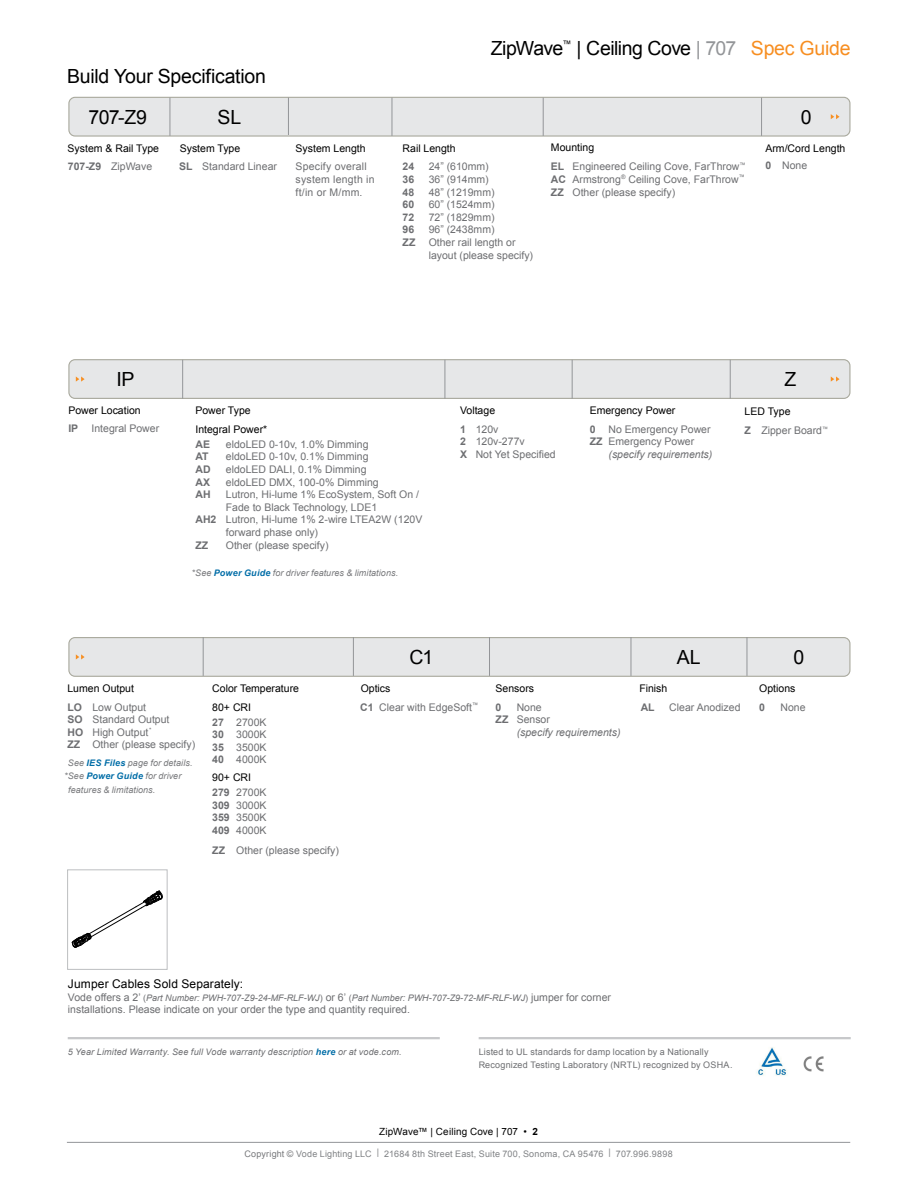
<style>
.page{position:relative;width:918px;height:1188px;background:#fff}
.page>*{position:absolute;margin:0;border:0;box-sizing:border-box;transform-origin:0 0}
.t1{font:19.5px "Arial";letter-spacing:-.015em;color:#000}
.t2{font:12px "Arial";letter-spacing:.01em;color:#000}
.t3{font:10.5px/12.6px "Arial";color:#6d6e71}
.t4{font:10.5px/18.8px "Arial";color:#000}
.t5{font:700 10.5px/12.6px "Arial";color:#6d6e71;text-align:justify}
.t6{font:italic 10.5px "Arial";color:#6d6e71}
.t7{font:10.5px/12.6px "Arial";letter-spacing:.02em;color:#6d6e71}
.t8{font:9.9px "Arial";letter-spacing:.015em;color:#000}
.t9{font:italic 9px "Arial";letter-spacing:.01em;color:#6d6e71}
.t10{font:italic 9px "Arial";letter-spacing:.01em;color:#77787b}
.t11{font:9px/13.5px "Arial";letter-spacing:.02em;color:#6d6e71}
.t12{font:9px "Arial";letter-spacing:.02em;color:#808285}
.s1{color:#939598}
.s2{color:#f78e21}
.s3{color:#000}
.s4{font-weight:700}
.s5{font-weight:700;color:#6d6e71}
.s6{color:#6d6e71}
.s7{font-weight:700;color:#006da7}
.s8{font-style:normal;font-size:10.5px}
.s9{font-style:normal}
.s10{color:#77787b}
</style>
<div class="page">
<hr style="left:67px;top:1142px;width:783px;height:1px;background:#939598">
<div style="left:68px;top:870px;width:99px;height:99px;border:1px solid #bcbec0"></div>
<svg style="left:72px;top:891px;width:91px;height:57px"></svg>
<hr style="left:68px;top:1037px;width:372px;height:2px;background:#c7c8ca">
<hr style="left:479px;top:1037px;width:372px;height:2px;background:#c7c8ca">
<img style="left:803px;top:1056px;width:21px;height:16px">
<img style="left:756px;top:1047px;width:31px;height:29px">
<div style="left:69px;top:97px;width:781px;height:39px;background:#e6e7e8;border-radius:6px"></div>
<div style="left:68px;top:97px;width:783px;height:40px;border:1px solid #a9a99d;border-radius:6px"></div>
<div style="left:69px;top:360px;width:781px;height:38px;background:#e6e7e8;border-radius:6px"></div>
<div style="left:68px;top:359px;width:783px;height:40px;border:1px solid #a9a99d;border-radius:6px"></div>
<div style="left:69px;top:638px;width:781px;height:38px;background:#e6e7e8;border-radius:6px"></div>
<div style="left:68px;top:637px;width:783px;height:40px;border:1px solid #a9a99d;border-radius:6px"></div>
<hr style="left:543px;top:98px;width:1px;height:38px;background:#939598">
<hr style="left:392px;top:98px;width:1px;height:38px;background:#939598">
<hr style="left:288px;top:98px;width:1px;height:37px;background:#939598">
<hr style="left:170px;top:98px;width:1px;height:38px;background:#939598">
<hr style="left:182px;top:360px;width:1px;height:39px;background:#939598">
<hr style="left:730px;top:360px;width:1px;height:39px;background:#939598">
<hr style="left:445px;top:360px;width:1px;height:39px;background:#939598">
<hr style="left:572px;top:360px;width:1px;height:39px;background:#939598">
<svg style="left:831px;top:114px;width:9px;height:5px"></svg>
<hr style="left:203px;top:637px;width:1px;height:39px;background:#939598">
<hr style="left:353px;top:637px;width:1px;height:39px;background:#939598">
<svg style="left:831px;top:376px;width:9px;height:6px"></svg>
<svg style="left:76px;top:376px;width:9px;height:6px"></svg>
<svg style="left:76px;top:654px;width:9px;height:6px"></svg>
<hr style="left:631px;top:637px;width:1px;height:39px;background:#939598">
<hr style="left:761px;top:98px;width:1px;height:38px;background:#939598">
<hr style="left:489px;top:637px;width:1px;height:39px;background:#939598">
<hr style="left:747px;top:637px;width:1px;height:39px;background:#939598">
<h1 class="t1" style="left:67px;top:63px;width:200px">Build Your Specification</h1>
<h1 class="t1" style="left:89px;top:104px;width:60px">707-Z9</h1>
<h1 class="t1" style="left:218px;top:105px;width:25px">SL</h1>
<h1 class="t1" style="left:491px;top:35px;width:361px">ZipWave<sup>™</sup> | Ceiling Cove <span class="s1">| 707</span> <span class="s2">Spec Guide</span></h1>
<h1 class="t1" style="left:801px;top:105px;width:12px">0</h1>
<p class="t4" style="left:68px;top:139px;width:93px">System &amp; Rail Type</p>
<p class="t4" style="left:296px;top:139px;width:72px">System Length</p>
<p class="t4" style="left:551px;top:138px;width:45px">Mounting</p>
<p class="t4" style="left:403px;top:139px;width:55px">Rail Length</p>
<p class="t5" style="left:403px;top:161px;width:14px">24<br>36<br>48<br>60<br>72<br>96<br>ZZ</p>
<p class="t3" style="left:429px;top:160px;width:106px">24” (610mm)<br>36” (914mm)<br>48” (1219mm)<br>60” (1524mm)<br>72” (1829mm)<br>96” (2438mm)<br>Other rail length or layout (please specify)</p>
<p class="t3" style="left:179px;top:139px;width:99px;line-height:18px"><span class="s3">System Type<br></span><span class="s4">SL</span> Standard Linear</p>
<p class="t3" style="left:68px;top:160px;width:86px"><span class="s4">707-Z9</span> ZipWave</p>
<p class="t5" style="left:551px;top:161px;width:17px;text-align:left">EL<br>AC<br>ZZ</p>
<p class="t3" style="left:573px;top:160px;width:175px;text-align:justify">Engineered Ceiling Cove, FarThrow<sup>™ </sup>Armstrong<sup>®</sup> Ceiling Cove, FarThrow<sup>™ </sup>Other (please specify)</p>
<p class="t7" style="left:296px;top:160px;width:81px">Specify overall system length in ft/in or M/mm.</p>
<p class="t4" style="left:765px;top:139px;width:81px;line-height:18px">Arm/Cord Length<br><span class="s5">0</span> <span class="s6">None</span></p>
<h1 class="t1" style="left:116px;top:366px;width:20px">IP</h1>
<h1 class="t1" style="left:784px;top:367px;width:13px">Z</h1>
<p class="t4" style="left:68px;top:401px;width:74px">Power Location</p>
<p class="t5" style="left:68px;top:422px;width:11px">IP</p>
<p class="t3" style="left:91px;top:422px;width:69px">Integral Power</p>
<p class="t4" style="left:195px;top:401px;width:73px">Power Type<br>Integral Power*</p>
<p class="t5" style="left:195px;top:438px;width:17px;text-align:left">AE<br>AT<br>AD<br>AX<br>AH</p>
<p class="t5" style="left:195px;top:514px;width:22px">AH2</p>
<p class="t5" style="left:195px;top:539px;width:14px">ZZ</p>
<p class="t3" style="left:226px;top:438px;width:198px">eldoLED 0-10v, 1.0% Dimming<br>eldoLED 0-10v, 0.1% Dimming<br>eldoLED DALI, 0.1% Dimming<br>eldoLED DMX, 100-0% Dimming<br>Lutron, Hi-lume 1% EcoSystem, Soft On /<br>Fade to Black Technology, LDE1<br>Lutron, Hi-lume 1% 2-wire LTEA2W (120V forward phase only)<br>Other (please specify)</p>
<p class="t10" style="left:192px;top:567px;width:208px">*See <span class="s7">Power Guide</span> for driver features &amp; limitations.</p>
<p class="t4" style="left:460px;top:401px;width:37px">Voltage</p>
<p class="t5" style="left:460px;top:423px;width:9px">1<br>2<br>X</p>
<p class="t3" style="left:476px;top:423px;width:81px">120v<br>120v-277v<br>Not Yet Specified</p>
<p class="t4" style="left:590px;top:401px;width:87px">Emergency Power</p>
<p class="t5" style="left:590px;top:423px;width:14px">0<br>ZZ</p>
<p class="t3" style="left:609px;top:423px;width:104px">No Emergency Power<br>Emergency Power</p>
<p class="t6" style="left:609px;top:448px;width:105px">(specify requirements)</p>
<h1 class="t1" style="left:409px;top:644px;width:26px">C1</h1>
<h1 class="t1" style="left:677px;top:644px;width:25px">AL</h1>
<p class="t3" style="left:745px;top:402px;width:85px;line-height:18.9px"><span class="s3">LED Type<br></span><span class="s4">Z</span> Zipper Board<sup>™</sup></p>
<h1 class="t1" style="left:794px;top:644px;width:12px">0</h1>
<p class="t4" style="left:67px;top:679px;width:68px">Lumen Output</p>
<p class="t5" style="left:67px;top:701px;width:17px">LO SO HO ZZ</p>
<p class="t3" style="left:92px;top:701px;width:104px">Low Output<br>Standard Output<br>High Output<sup>*<br></sup>Other (please specify)</p>
<p class="t10" style="left:68px;top:757px;width:126px">See <span class="s7">IES Files</span> page for details.</p>
<p class="t10" style="left:64px;top:770px;width:119px">*See <span class="s7">Power Guide</span> for driver</p>
<p class="t10" style="left:68px;top:784px;width:89px">features &amp; limitations.</p>
<p class="t4" style="left:361px;top:679px;width:31px">Optics</p>
<p class="t4" style="left:639px;top:679px;width:30px">Finish</p>
<p class="t4" style="left:212px;top:679px;width:88px">Color Temperature</p>
<p class="t4" style="left:759px;top:679px;width:38px">Options</p>
<p class="t5" style="left:759px;top:701px;width:7px">0</p>
<p class="t3" style="left:781px;top:701px;width:27px">None</p>
<p class="t4" style="left:496px;top:679px;width:40px">Sensors</p>
<p class="t5" style="left:496px;top:701px;width:14px">0<br>ZZ</p>
<p class="t3" style="left:517px;top:701px;width:35px">None<br>Sensor</p>
<p class="t6" style="left:517px;top:725px;width:105px">(specify requirements)</p>
<p class="t3" style="left:360px;top:701px;width:120px"><span class="s4">C1</span> Clear with EdgeSoft<sup>™</sup></p>
<p class="t5" style="left:641px;top:701px;width:15px">AL</p>
<p class="t3" style="left:669px;top:701px;width:73px">Clear Anodized</p>
<p class="t4" style="left:212px;top:698px;width:40px">80+ CRI</p>
<p class="t5" style="left:212px;top:716px;width:13px">27<br>30<br>35<br>40</p>
<p class="t3" style="left:236px;top:716px;width:32px;text-align:justify">2700K 3000K 3500K 4000K</p>
<p class="t4" style="left:212px;top:768px;width:40px">90+ CRI</p>
<p class="t5" style="left:212px;top:786px;width:19px">279<br>309<br>359<br>409</p>
<p class="t3" style="left:236px;top:786px;width:32px;text-align:justify">2700K 3000K 3500K 4000K</p>
<p class="t3" style="left:212px;top:844px;width:128px"><span class="s4">ZZ</span> Other (please specify)</p>
<p class="t2" style="left:68px;top:976px;width:177px">Jumper Cables Sold Separately:</p>
<p class="t9" style="left:68px;top:992px;width:545px"><span class="s8">Vode offers a 2’</span> <span class="s9">(</span>Part Number: PWH-707-Z9-24-MF-RLF-WJ<span class="s9">)</span> <span class="s8">or 6’</span> <span class="s9">(</span>Part Number: PWH-707-Z9-72-MF-RLF-WJ<span class="s9">)</span> <span class="s8">jumper for corner</span></p>
<p class="t3" style="left:68px;top:1004px;width:344px">installations. Please indicate on your order the type and quantity required.</p>
<p class="t9" style="left:68px;top:1046px;width:336px">5 Year Limited Warranty. See full Vode warranty description <span class="s7">here</span> or at vode.com.</p>
<p class="t11" style="left:479px;top:1045px;width:255px">Listed to UL standards for damp location by a Nationally<br>Recognized Testing Laboratory (NRTL) recognized by OSHA.</p>
<p class="t8" style="left:379px;top:1125px;width:160px">ZipWave™ | Ceiling Cove | 707 • <span class="s4">2</span></p>
<p class="t12" style="left:244px;top:1148px;width:430px"><span class="s10">Copyright ©</span> Vode Lighting LLC | 21684 8th Street East, Suite 700, Sonoma, CA 95476 | 707.996.9898</p>
</div>
